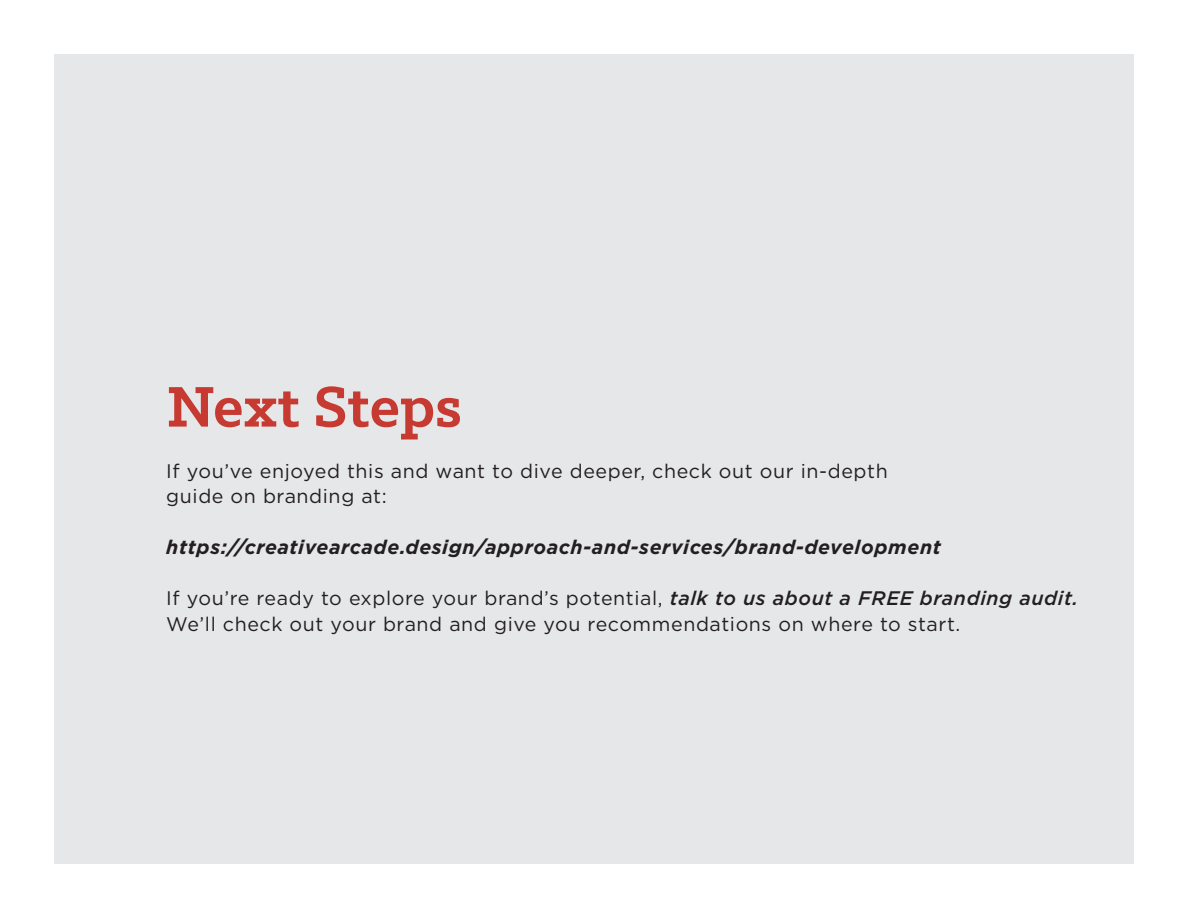
<style>
.page{position:relative;width:1188px;height:918px;background:#fff}
.page>*{position:absolute;margin:0;border:0;box-sizing:border-box;transform-origin:0 0}
.t1{font:700 64.8px "Klinic Slab";color:#c73a32}
.t2{font:19.65px/25.5px "Gotham";letter-spacing:.03em;color:#231f20}
.t3{font:italic 700 19.65px "Gotham";letter-spacing:.03em;color:#231f20}
.s1{font-weight:500;font-style:italic}
</style>
<div class="page">
<div style="left:54px;top:54px;width:1080px;height:810px;background:#e6e7e9"></div>
<p class="t1" style="left:166px;top:364px;width:297px">Next Steps</p>
<p class="t2" style="left:166px;top:457px;width:723px">If you’ve enjoyed this and want to dive deeper, check out our in-depth guide on branding at:</p>
<p class="t3" style="left:166px;top:534px;width:776px">https://creativearcade.design/approach-and-services/brand-development</p>
<p class="t2" style="left:166px;top:585px;width:914px">If you’re ready to explore your brand’s potential, <span class="s1">talk to us about a FREE branding audit.<br></span>We’ll check out your brand and give you recommendations on where to start.</p>
</div>
